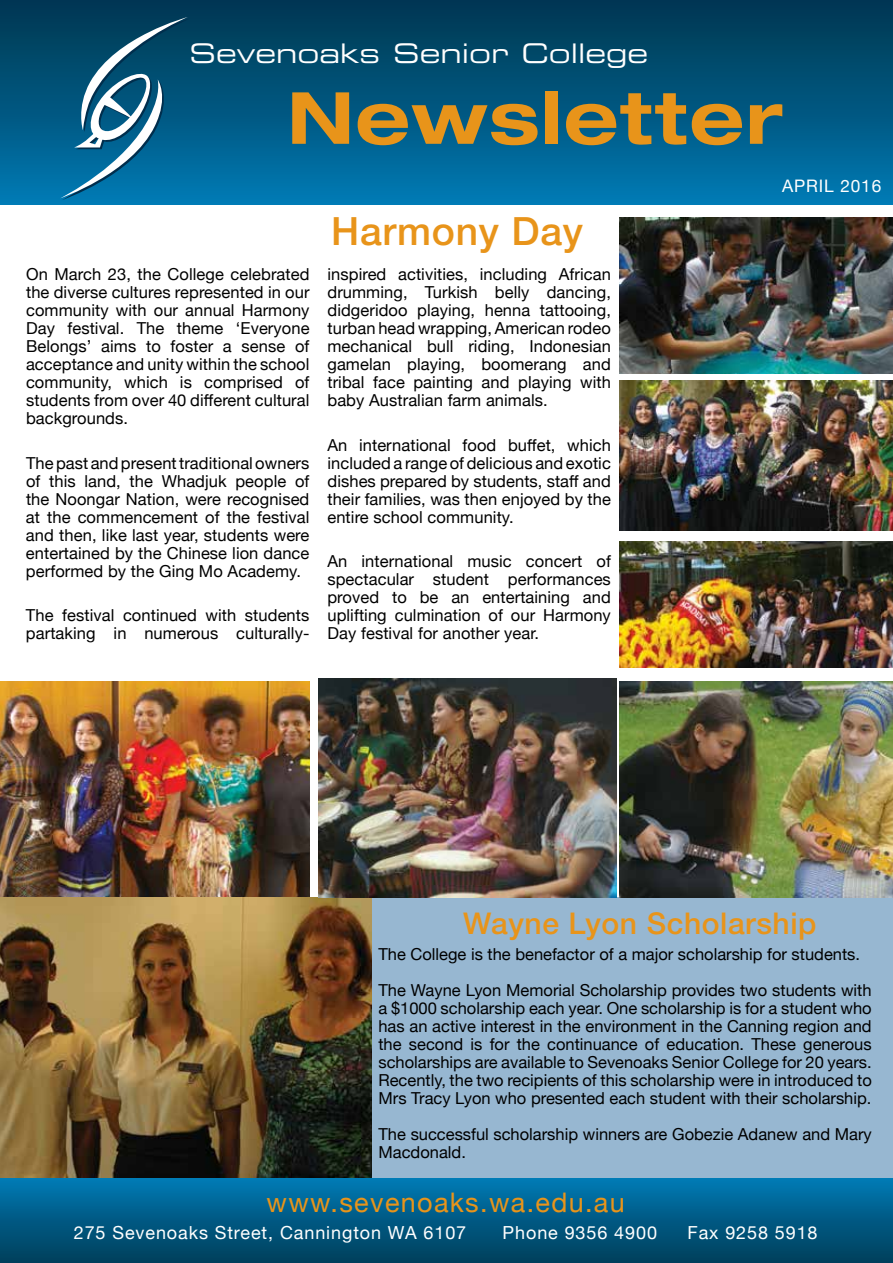
<style>
.page{position:relative;width:893px;height:1263px;background:#fff}
.page>*{position:absolute;margin:0;border:0;box-sizing:border-box;transform-origin:0 0}
.t1{font:700 expanded 72px "Helvetica Neue";letter-spacing:.02em;color:#e8941a}
.t2{font:500 39px "Helvetica Neue";letter-spacing:.02em;color:#e8941a}
.t3{font:500 30px "Helvetica Neue";letter-spacing:.02em;color:#e8941a}
.t4{font:27px "Helvetica Neue";letter-spacing:.05em;color:#e8941a}
.t5{font:27px "Eurostile LT Extended Two";color:#fff}
.t6{font:18px "Helvetica Neue";letter-spacing:.05em;color:#fff}
.t7{font:17.25px "Helvetica Neue";letter-spacing:.05em;color:#fff}
.t8{font:16.5px/18px "Helvetica Neue";letter-spacing:.005em;color:#000;text-align:justify}
</style>
<div class="page">
<div style="left:0;top:1178px;width:893px;height:85px;background:linear-gradient(to bottom,#0079b4,#003d59)"></div>
<div style="left:0;top:0;width:893px;height:205px;background:linear-gradient(to bottom,#00354e,#0079b2)"></div>
<svg style="left:60px;top:17px;width:130px;height:183px;background:#236d91"></svg>
<div style="left:366px;top:897px;width:527px;height:281px;background:#97b7d1"></div>
<img style="left:0;top:681px;width:309px;height:216px">
<img style="left:619px;top:681px;width:274px;height:216px">
<img style="left:619px;top:217px;width:274px;height:157px">
<img style="left:0;top:897px;width:371px;height:281px">
<img style="left:319px;top:678px;width:297px;height:219px">
<img style="left:619px;top:380px;width:274px;height:151px">
<img style="left:619px;top:542px;width:274px;height:126px">
<h3 class="t5" style="left:190px;top:35px;width:460px">Sevenoaks Senior College</h3>
<h1 class="t1" style="left:287px;top:73px;width:497px">Newsletter</h1>
<p class="t7" style="left:782px;top:173px;width:101px">april 2016</p>
<h2 class="t2" style="left:331px;top:208px;width:253px">Harmony Day</h2>
<p class="t8" style="left:26px;top:266px;width:285px">On March 23, the College celebrated the diverse cultures represented in our community with our annual Harmony Day festival. The theme ‘Everyone Belongs’ aims to foster a sense of acceptance and unity within the school community, which is comprised of students from over 40 different cultural backgrounds.</p>
<p class="t8" style="left:26px;top:455px;width:285px">The past and present traditional owners of this land, the Whadjuk people of the Noongar Nation, were recognised at the commencement of the festival and then, like last year, students were entertained by the Chinese lion dance performed by the Ging Mo Academy.</p>
<p class="t8" style="left:26px;top:607px;width:285px">The festival continued with students partaking in numerous culturally-</p>
<p class="t8" style="left:327px;top:266px;width:285px">inspired activities, including African drumming, Turkish belly dancing, didgeridoo playing, henna tattooing, turban head wrapping, American rodeo mechanical bull riding, I ndonesian gamelan playing, boomerang and tribal face painting and playing with baby Australian farm animals.</p>
<p class="t8" style="left:327px;top:437px;width:285px">An international food buffet, which included a range of delicious and exotic dishes prepared by students, staff and their families, was then enjoyed by the entire school community.</p>
<p class="t8" style="left:327px;top:553px;width:285px">An international music concert of spectacular student performances proved to be an entertaining and uplifting culmination of our Harmony Day festival for another year.</p>
<h3 class="t3" style="left:463px;top:905px;width:355px">Wayne Lyon Scholarship</h3>
<p class="t8" style="left:378px;top:937px;width:495px;line-height:36px">The College is the benefactor of a major scholarship for students.<br>The Wayne Lyon Memorial Scholarship provides two students with</p>
<p class="t8" style="left:378px;top:1000px;width:495px">a $1000 scholarship each year. One scholarship is for a student who has an active interest in the environment in the Canning region and the second is for the continuance of education. These generous scholarships are available to Sevenoaks Senior College for 20 years.<br>Recently, the two recipients of this scholarship were in introduced to Mrs Tracy Lyon who presented each student with their scholarship.</p>
<p class="t8" style="left:378px;top:1126px;width:495px">The successful scholarship winners are Gobezie Adanew and Mary<br>Macdonald.</p>
<h3 class="t4" style="left:267px;top:1183px;width:360px">www.sevenoaks.wa.edu.au</h3>
<p class="t6" style="left:74px;top:1220px;width:394px">275 Sevenoaks Street, Cannington WA 6107</p>
<p class="t6" style="left:503px;top:1220px;width:156px">Phone 9356 4900</p>
<p class="t6" style="left:687px;top:1220px;width:132px">Fax 9258 5918</p>
</div>
